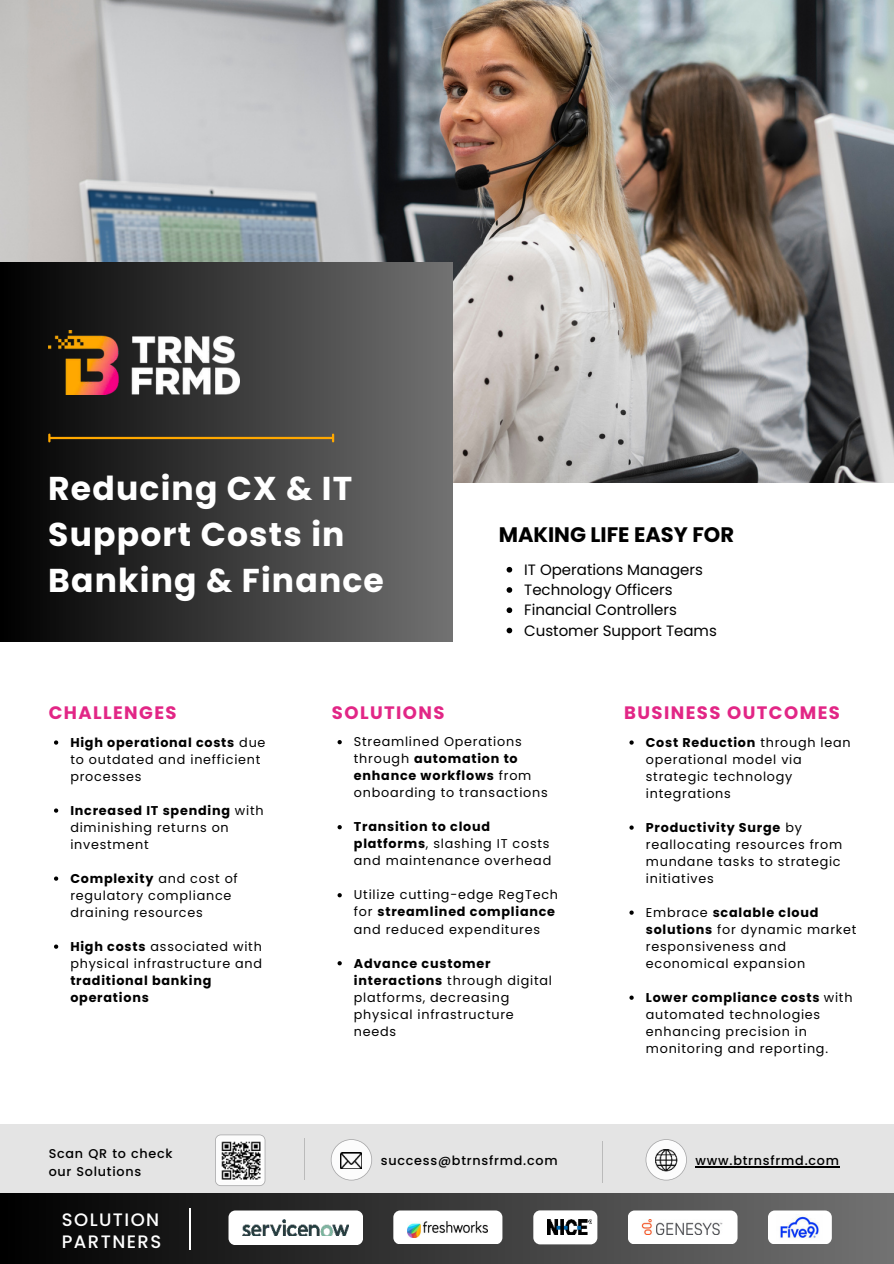
<style>
.page{position:relative;width:894px;height:1264px;background:#fff}
.page>*{position:absolute;margin:0;border:0;box-sizing:border-box;transform-origin:0 0}
.t1{font:700 33px/46.2px "Poppins";letter-spacing:.035em;color:#fff}
.t2{font:700 21px "Poppins";color:#000}
.t3{font:700 18px "Poppins";letter-spacing:.08em;color:#e22686}
.t4{font:500 18px/21.3px "Poppins";letter-spacing:.08em;color:#fff}
.t5{font:15px/20.2px "Poppins";color:#000}
.t6{font:12.75px/17px "Poppins";letter-spacing:.06em;color:#000}
.t7{font:500 12.75px/18px "Poppins";letter-spacing:.06em;color:#000}
.t8{font:700 12.75px/17px "Poppins";letter-spacing:.06em;color:#000}
.s1{font-weight:700}
</style>
<div class="page">
<img style="left:0;top:0;width:893px;height:483px">
<div style="left:0;top:263px;width:452px;height:378px;background:linear-gradient(to right,#000,#727272)"></div>
<img style="left:48px;top:331px;width:191px;height:63px">
<hr style="left:50px;top:437px;width:282px;height:2px;background:#ffa800">
<svg style="left:48px;top:434px;width:2px;height:7px"></svg>
<svg style="left:332px;top:434px;width:2px;height:7px"></svg>
<svg style="left:54px;top:740px;width:4px;height:4px"></svg>
<svg style="left:54px;top:808px;width:4px;height:4px"></svg>
<svg style="left:54px;top:876px;width:4px;height:4px"></svg>
<svg style="left:54px;top:944px;width:4px;height:4px"></svg>
<svg style="left:337px;top:740px;width:5px;height:4px"></svg>
<svg style="left:337px;top:825px;width:5px;height:4px"></svg>
<svg style="left:337px;top:893px;width:5px;height:4px"></svg>
<svg style="left:337px;top:961px;width:5px;height:4px"></svg>
<svg style="left:629px;top:740px;width:4px;height:4px"></svg>
<svg style="left:629px;top:825px;width:4px;height:4px"></svg>
<svg style="left:629px;top:910px;width:4px;height:4px"></svg>
<svg style="left:629px;top:995px;width:4px;height:4px"></svg>
<svg style="left:506px;top:567px;width:6px;height:5px"></svg>
<svg style="left:506px;top:587px;width:6px;height:6px"></svg>
<svg style="left:506px;top:607px;width:6px;height:6px"></svg>
<svg style="left:506px;top:627px;width:6px;height:6px"></svg>
<div style="left:0;top:1124px;width:893px;height:70px;background:#e4e4e4"></div>
<div style="left:0;top:1193px;width:893px;height:70px;background:linear-gradient(to right,#010101,#727272)"></div>
<svg style="left:215px;top:1134px;width:50px;height:51px"></svg>
<img style="left:220px;top:1140px;width:41px;height:40px">
<hr style="left:304px;top:1138px;width:1px;height:42px;background:#bababa">
<svg style="left:331px;top:1139px;width:41px;height:41px"></svg>
<hr style="left:601px;top:1141px;width:1px;height:42px;background:#bababa">
<img style="left:340px;top:1152px;width:21px;height:16px">
<svg style="left:645px;top:1139px;width:41px;height:41px"></svg>
<img style="left:652px;top:1146px;width:26px;height:26px">
<div style="left:393px;top:1210px;width:109px;height:34px;background:#fff;border-radius:7px"></div>
<div style="left:627px;top:1210px;width:110px;height:34px;background:#fff;border-radius:7px"></div>
<div style="left:228px;top:1210px;width:135px;height:35px;background:#fff;border-radius:7px"></div>
<div style="left:767px;top:1210px;width:64px;height:34px;background:#fff;border-radius:7px"></div>
<div style="left:533px;top:1210px;width:64px;height:34px;background:#fff;border-radius:7px"></div>
<img style="left:547px;top:1219px;width:44px;height:15px">
<img style="left:407px;top:1221px;width:80px;height:16px">
<img style="left:641px;top:1219px;width:81px;height:15px">
<img style="left:242px;top:1219px;width:106px;height:16px">
<img style="left:780px;top:1214px;width:39px;height:25px">
<hr style="left:189px;top:1207px;width:1px;height:42px;background:#fff">
<hr style="left:695px;top:1166px;width:144px;height:1px;background:#000">
<h1 class="t1" style="left:48px;top:465px;width:337px">Reducing CX &amp; IT<br>Support Costs in<br>Banking &amp; Finance</h1>
<h2 class="t2" style="left:498px;top:522px;width:237px">MAKING LIFE EASY FOR</h2>
<p class="t5" style="left:524px;top:559px;width:194px">IT Operations Managers<br>Technology Officers<br>Financial Controllers<br>Customer Support Teams</p>
<h3 class="t3" style="left:49px;top:701px;width:129px">CHALLENGES</h3>
<h3 class="t3" style="left:332px;top:701px;width:114px">SOLUTIONS</h3>
<h3 class="t3" style="left:624px;top:701px;width:217px">BUSINESS OUTCOMES</h3>
<p class="t6" style="left:70px;top:734px;width:197px"><span class="s1">High operational costs</span> due to outdated and inefficient processes</p>
<p class="t6" style="left:70px;top:802px;width:195px"><span class="s1">Increased IT spending</span> with diminishing returns on investment</p>
<p class="t6" style="left:70px;top:870px;width:169px"><span class="s1">Complexity</span> and cost of regulatory compliance draining resources</p>
<p class="t6" style="left:70px;top:938px;width:193px"><span class="s1">High costs</span> associated with physical infrastructure and</p>
<p class="t8" style="left:70px;top:972px;width:143px">traditional banking operations</p>
<p class="t6" style="left:645px;top:734px;width:206px"><span class="s1">Cost Reduction</span> through lean operational model via strategic technology integrations</p>
<p class="t6" style="left:645px;top:819px;width:198px"><span class="s1">Productivity Surge</span> by reallocating resources from mundane tasks to strategic initiatives</p>
<p class="t6" style="left:645px;top:904px;width:212px">Embrace <span class="s1">scalable cloud solutions</span> for dynamic market responsiveness and economical expansion</p>
<p class="t6" style="left:645px;top:989px;width:208px"><span class="s1">Lower compliance costs</span> with automated technologies enhancing precision in monitoring and reporting.</p>
<p class="t6" style="left:354px;top:733px;width:195px">Streamlined Operations through <span class="s1">automation to enhance workflows</span> from onboarding to transactions</p>
<p class="t6" style="left:354px;top:818px;width:199px"><span class="s1">Transition to cloud platforms</span>, slashing IT costs and maintenance overhead</p>
<p class="t6" style="left:354px;top:886px;width:205px">Utilize cutting-edge RegTech for <span class="s1">streamlined compliance </span>and reduced expenditures</p>
<p class="t6" style="left:354px;top:954px;width:200px"><span class="s1">Advance customer interactions</span> through digital platforms, decreasing physical infrastructure needs</p>
<p class="t7" style="left:49px;top:1144px;width:125px">Scan QR to check our Solutions</p>
<p class="t7" style="left:381px;top:1151px;width:178px">success@btrnsfrmd.com</p>
<p class="t7" style="left:695px;top:1151px;width:145px">www.btrnsfrmd.com</p>
<h3 class="t4" style="left:62px;top:1209px;width:101px">SOLUTION<br>PARTNERS</h3>
</div>
